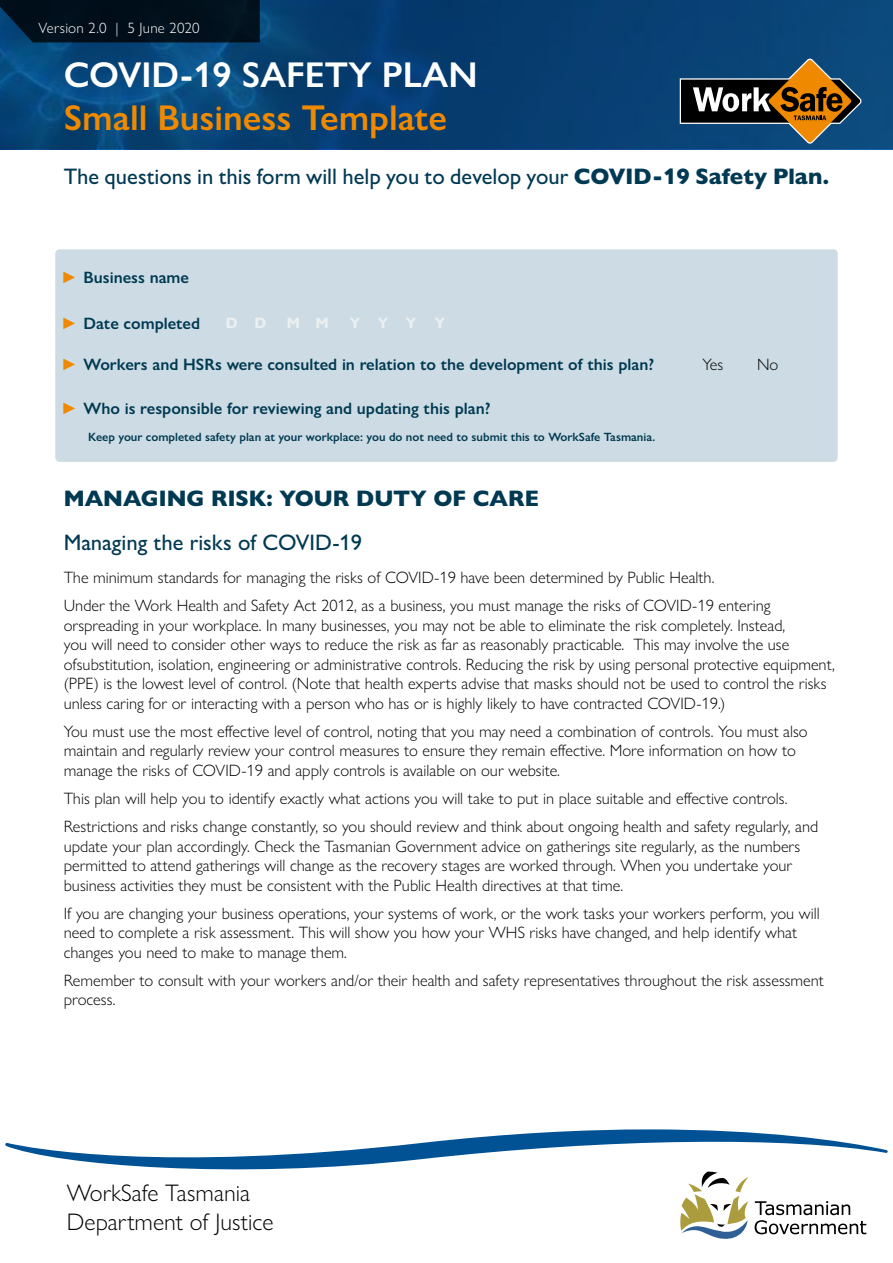
<style>
.page{position:relative;width:893px;height:1263px;background:#fff}
.page>*{position:absolute;margin:0;border:0;box-sizing:border-box;transform-origin:0 0}
.t1{font:600 36px "Gill Sans Nova";color:#ef8a00}
.t2{font:600 36px "Gill Sans Nova";color:#fff}
.t3{font:300 24px/28.8px "Gill Sans Nova";color:#000}
.t4{font:500 22.5px "Gill Sans Nova";color:#003952}
.t5{font:800 22.5px "Gill Sans Nova";color:#003952}
.t6{font:300 16.5px/19.5px "Gill Sans Nova";color:#000}
.t7{font:600 16.5px "Gill Sans Nova";color:#003952}
.t8{font:300 15px "Gill Sans Nova";letter-spacing:.015em;color:#fff}
.t9{font:700 15px "Gill Sans Nova";color:#ecf0f1}
.t10{font:600 12px "Gill Sans Nova";color:#003951}
.s1{font-weight:800}
.s2{font-weight:500;color:#ef8a00}
</style>
<div class="page">
<svg style="left:0;top:0;width:893px;height:149px;background:#074175"></svg>
<svg style="left:5px;top:1129px;width:883px;height:110px"></svg>
<svg style="left:679px;top:58px;width:183px;height:87px;background:#464f4f"></svg>
<div style="left:0;top:0;width:260px;height:42px;background:#010f1b"></div>
<div style="left:55px;top:249px;width:783px;height:213px;background:#cddce4;border-radius:4px"></div>
<p class="t8" style="left:39px;top:19px;width:163px">Version 2.0 | 5 June 2020</p>
<h1 class="t2" style="left:64px;top:52px;width:415px">COVID-19 SAFETY PLAN</h1>
<h1 class="t1" style="left:64px;top:96px;width:385px">Small Business Template</h1>
<h3 class="t4" style="left:64px;top:163px;width:767px">The questions in this form will help you to develop your <span class="s1">COVID-19 Safety Plan.</span></h3>
<p class="t7" style="left:61px;top:267px;width:130px"><span class="s2">►</span> Business name</p>
<p class="t7" style="left:61px;top:313px;width:141px"><span class="s2">►</span> Date completed</p>
<p class="t9" style="left:226px;top:314px;width:42px">D D</p>
<p class="t9" style="left:287px;top:314px;width:43px">M M</p>
<p class="t9" style="left:350px;top:314px;width:97px">YYYY</p>
<p class="t7" style="left:61px;top:354px;width:595px"><span class="s2">►</span> Workers and HSRs were consulted in relation to the development of this plan?</p>
<p class="t7" style="left:61px;top:398px;width:431px"><span class="s2">►</span> Who is responsible for reviewing and updating this plan?</p>
<p class="t10" style="left:88px;top:430px;width:569px">Keep your completed safety plan at your workplace: you do not need to submit this to WorkSafe Tasmania.</p>
<h3 class="t5" style="left:64px;top:484px;width:477px">MANAGING RISK: YOUR DUTY OF CARE</h3>
<h3 class="t4" style="left:64px;top:529px;width:300px">Managing the risks of COVID-19</h3>
<p class="t6" style="left:702px;top:354px;width:22px">Yes</p>
<p class="t6" style="left:757px;top:354px;width:23px">No</p>
<p class="t6" style="left:64px;top:564px;width:708px;line-height:28px">The minimum standards for managing the risks of COVID-19 have been determined by Public Health.<br>Under the Work Health and Safety Act 2012, as a business, you must manage the risks of COVID-19 entering</p>
<p class="t6" style="left:64px;top:615px;width:772px">orspreading in your workplace. In many businesses, you may not be able to eliminate the risk completely. Instead,<br>you will need to consider other ways to reduce the risk as far as reasonably practicable. This may involve the use ofsubstitution, isolation, engineering or administrative controls. Reducing the risk by using personal protective equipment, (PPE) is the lowest level of control. (Note that health experts advise that masks should not be used to control the risks unless caring for or interacting with a person who has or is highly likely to have contracted COVID-19.)</p>
<p class="t6" style="left:64px;top:721px;width:745px">You must use the most effective level of control, noting that you may need a combination of controls. You must also maintain and regularly review your control measures to ensure they remain effective. More information on how to manage the risks of COVID-19 and apply controls is available on our website.</p>
<p class="t6" style="left:64px;top:784px;width:756px;line-height:28px">This plan will help you to identify exactly what actions you will take to put in place suitable and effective controls.<br>Restrictions and risks change constantly, so you should review and think about ongoing health and safety regularly, and</p>
<p class="t6" style="left:64px;top:836px;width:738px">update your plan accordingly. Check the Tasmanian Government advice on gatherings site regularly, as the numbers permitted to attend gatherings will change as the recovery stages are worked through. When you undertake your business activities they must be consistent with the Public Health directives at that time.</p>
<p class="t6" style="left:64px;top:903px;width:757px">If you are changing your business operations, your systems of work, or the work tasks your workers perform, you will need to complete a risk assessment. This will show you how your WHS risks have changed, and help identify what changes you need to make to manage them.</p>
<p class="t6" style="left:64px;top:970px;width:762px">Remember to consult with your workers and/or their health and safety representatives throughout the risk assessment process.</p>
<h2 class="t3" style="left:67px;top:1178px;width:208px">WorkSafe Tasmania<br>Department of Justice</h2>
</div>
